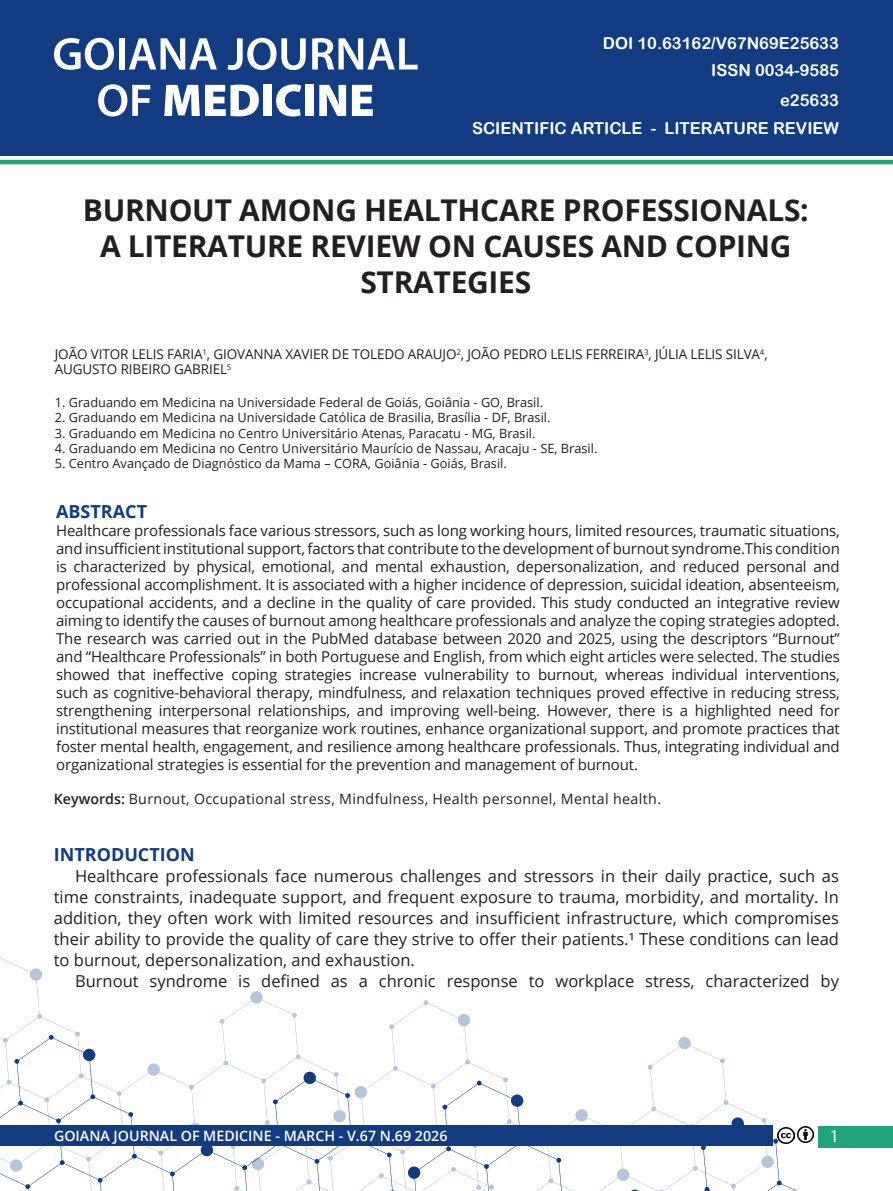
<style>
.page{position:relative;width:893px;height:1191px;background:#fff}
.page>*{position:absolute;margin:0;border:0;box-sizing:border-box;transform-origin:0 0}
.t1{font:700 30px/36px "Open Sans";letter-spacing:-.01em;color:#231f20;text-align:center}
.t2{font:700 18px "Open Sans";color:#123b82}
.t3{font:18px "Myriad Variable Concept";color:#fff}
.t4{font:16.5px/21px "Open Sans";color:#231f20;text-align:justify}
.t5{font:16.5px "Arial Rounded MT Bold";color:#fff}
.t6{font:15px/18px "Open Sans";letter-spacing:-.01em;color:#231f20;text-align:justify}
.t7{font:14.25px "Open Sans";letter-spacing:.025em;color:#231f20}
.t8{font:600 14.25px "Open Sans";color:#fff}
.t9{font:13.5px/15px "Open Sans";letter-spacing:-.01em;color:#231f20}
.t10{font:12.75px "Open Sans";color:#231f20}
.s1{font-weight:600}
</style>
<div class="page">
<svg style="left:555px;top:1080px;width:338px;height:111px"></svg>
<svg style="left:0;top:956px;width:470px;height:78px"></svg>
<svg style="left:0;top:1034px;width:555px;height:157px"></svg>
<div style="left:0;top:1125px;width:773px;height:20px;background:#123b82"></div>
<div style="left:818px;top:1126px;width:75px;height:21px;background:#20a47c"></div>
<img style="left:778px;top:1127px;width:16px;height:16px">
<img style="left:797px;top:1126px;width:16px;height:16px">
<div style="left:0;top:0;width:893px;height:156px;background:#123b82"></div>
<hr style="left:0;top:160px;width:893px;height:4px;background:#20a47c">
<svg style="left:54px;top:38px;width:60px;height:32px"></svg>
<div style="left:119px;top:38px;width:6px;height:31px;background:#fff"></div>
<svg style="left:129px;top:38px;width:88px;height:31px"></svg>
<svg style="left:228px;top:38px;width:78px;height:32px"></svg>
<svg style="left:312px;top:38px;width:106px;height:31px"></svg>
<svg style="left:98px;top:84px;width:52px;height:32px"></svg>
<svg style="left:164px;top:85px;width:95px;height:31px"></svg>
<div style="left:263px;top:85px;width:9px;height:31px;background:#fff"></div>
<svg style="left:276px;top:84px;width:25px;height:32px"></svg>
<div style="left:305px;top:85px;width:9px;height:31px;background:#fff"></div>
<svg style="left:319px;top:85px;width:27px;height:31px"></svg>
<svg style="left:352px;top:85px;width:21px;height:31px"></svg>
<p class="t5" style="left:603px;top:33px;width:238px">DOI 10.63162/V67N69E25633</p>
<p class="t5" style="left:711px;top:61px;width:129px">ISSN 0034-9585</p>
<p class="t5" style="left:780px;top:90px;width:60px">e25633</p>
<p class="t5" style="left:472px;top:118px;width:368px">SCIENTIFIC ARTICLE - LITERATURE REVIEW</p>
<p class="t1" style="left:83px;top:191px;width:727px">BURNOUT AMONG HEALTHCARE PROFESSIONALS:<br>A LITERATURE REVIEW ON CAUSES AND COPING<br>STRATEGIES</p>
<p class="t9" style="left:55px;top:346px;width:714px">JOÃO VITOR LELIS FARIA<sup>1</sup>, GIOVANNA XAVIER DE TOLEDO ARAUJO<sup>2</sup>, JOÃO PEDRO LELIS FERREIRA<sup>3</sup>, JÚLIA LELIS SILVA<sup>4</sup>,<br>AUGUSTO RIBEIRO GABRIEL<sup>5</sup></p>
<p class="t10" style="left:55px;top:394px;width:490px">1. Graduando em Medicina na Universidade Federal de Goiás, Goiânia - GO, Brasil.</p>
<p class="t10" style="left:55px;top:409px;width:497px">2. Graduando em Medicina na Universidade Católica de Brasilia, Brasília - DF, Brasil.</p>
<p class="t10" style="left:55px;top:424px;width:482px">3. Graduando em Medicina no Centro Universitário Atenas, Paracatu - MG, Brasil.</p>
<p class="t10" style="left:55px;top:439px;width:544px">4. Graduando em Medicina no Centro Universitário Maurício de Nassau, Aracaju - SE, Brasil.</p>
<p class="t10" style="left:55px;top:455px;width:454px">5. Centro Avançado de Diagnóstico da Mama – CORA, Goiânia - Goiás, Brasil.</p>
<p class="t2" style="left:56px;top:499px;width:93px">ABSTRACT</p>
<p class="t6" style="left:56px;top:521px;width:785px">Healthcare professionals face various stressors, such as long working hours, limited resources, traumatic situations, and insufficient institutional support, factors that contribute to the development of burnout syndrome.This condition is characterized by physical, emotional, and mental exhaustion, depersonalization, and reduced personal and professional accomplishment. It is associated with a higher incidence of depression, suicidal ideation, absenteeism, occupational accidents, and a decline in the quality of care provided. This study conducted an integrative review aiming to identify the causes of burnout among healthcare professionals and analyze the coping strategies adopted.<br>The research was carried out in the PubMed database between 2020 and 2025, using the descriptors “Burnout” and “Healthcare Professionals” in both Portuguese and English, from which eight articles were selected. The studies showed that ineffective coping strategies increase vulnerability to burnout, whereas individual interventions, such as cognitive-behavioral therapy, mindfulness, and relaxation techniques proved effective in reducing stress, strengthening interpersonal relationships, and improving well-being. However, there is a highlighted need for institutional measures that reorganize work routines, enhance organizational support, and promote practices that foster mental health, engagement, and resilience among healthcare professionals. Thus, integrating individual and organizational strategies is essential for the prevention and management of burnout.</p>
<p class="t7" style="left:54px;top:789px;width:609px"><span class="s1">Keywords:</span> Burnout, Occupational stress, Mindfulness, Health personnel, Mental health.</p>
<p class="t2" style="left:54px;top:842px;width:142px">INTRODUCTION</p>
<p class="t4" style="left:54px;top:865px;width:787px;text-indent:21px">Healthcare professionals face numerous challenges and stressors in their daily practice, such as time constraints, inadequate support, and frequent exposure to trauma, morbidity, and mortality. In addition, they often work with limited resources and insufficient infrastructure, which compromises their ability to provide the quality of care they strive to offer their patients.¹ These conditions can lead to burnout, depersonalization, and exhaustion.</p>
<p class="t4" style="left:75px;top:970px;width:765px">Burnout syndrome is defined as a chronic response to workplace stress, characterized by</p>
<p class="t8" style="left:54px;top:1125px;width:395px">GOIANA JOURNAL OF MEDICINE - MARCH - V.67 N.69 2026</p>
<p class="t3" style="left:830px;top:1125px;width:11px">1</p>
</div>
